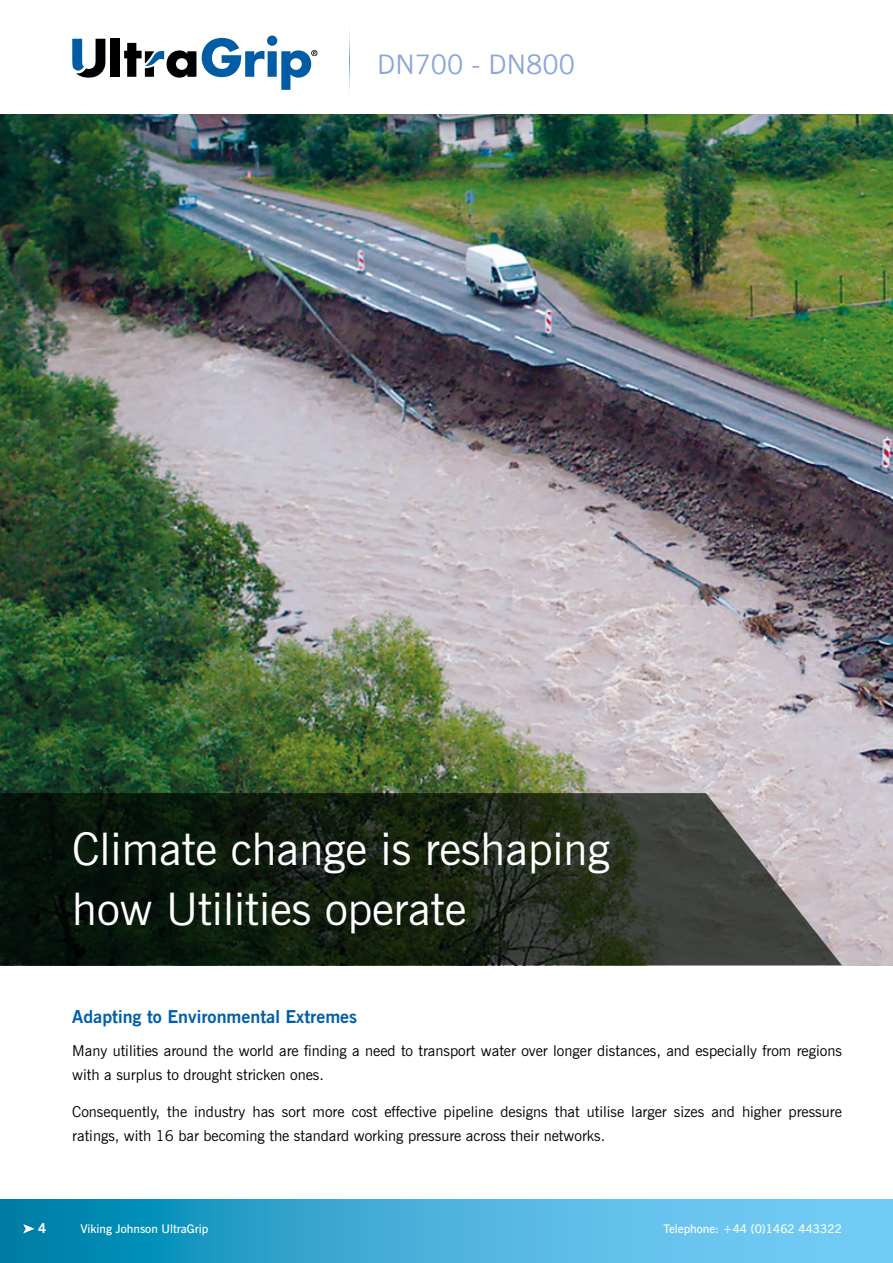
<style>
.page{position:relative;width:893px;height:1263px;background:#fff}
.page>*{position:absolute;margin:0;border:0;box-sizing:border-box;transform-origin:0 0}
.t1{font:45px/60px "News Gothic BT";color:#fff}
.t2{font:27px "News Gothic BT";color:#8ba7d6}
.t3{font:700 18px "News Gothic BT";color:#005faa}
.t4{font:15px/24px "News Gothic BT";color:#000}
.t5{font:600 13.5px "News Gothic BT";color:#fff}
.t6{font:600 12px "News Gothic BT";color:#fff}
</style>
<div class="page">
<svg style="left:0;top:1199px;width:893px;height:64px;background:#42add7"></svg>
<svg style="left:23px;top:1224px;width:11px;height:9px"></svg>
<img style="left:0;top:115px;width:893px;height:850px">
<svg style="left:0;top:793px;width:842px;height:172px;background:#2a3227"></svg>
<div style="left:111px;top:39px;width:9px;height:38px;background:#000"></div>
<svg style="left:72px;top:39px;width:33px;height:39px"></svg>
<svg style="left:124px;top:43px;width:72px;height:35px"></svg>
<svg style="left:202px;top:36px;width:115px;height:54px"></svg>
<hr style="left:349px;top:19px;width:1px;height:85px;background:#005faa">
<img style="left:877px;top:626px;width:16px;height:340px">
<h2 class="t2" style="left:377px;top:49px;width:199px">DN700 - DN800</h2>
<h1 class="t1" style="left:72px;top:819px;width:539px">Climate change is reshaping how Utilities operate</h1>
<p class="t3" style="left:72px;top:1006px;width:286px">Adapting to Environmental Extremes</p>
<p class="t4" style="left:72px;top:1038px;width:771px">Many utilities around the world are finding a need to transport water over longer distances, and especially from regions with a surplus to drought stricken ones.</p>
<p class="t4" style="left:72px;top:1099px;width:771px">Consequently, the industry has sort more cost effective pipeline designs that utilise larger sizes and higher pressure ratings, with 16 bar becoming the standard working pressure across their networks.</p>
<p class="t5" style="left:38px;top:1220px;width:10px">4</p>
<p class="t6" style="left:81px;top:1222px;width:129px">Viking Johnson UltraGrip</p>
<p class="t6" style="left:664px;top:1222px;width:180px">Telephone: +44 (0)1462 443322</p>
</div>
